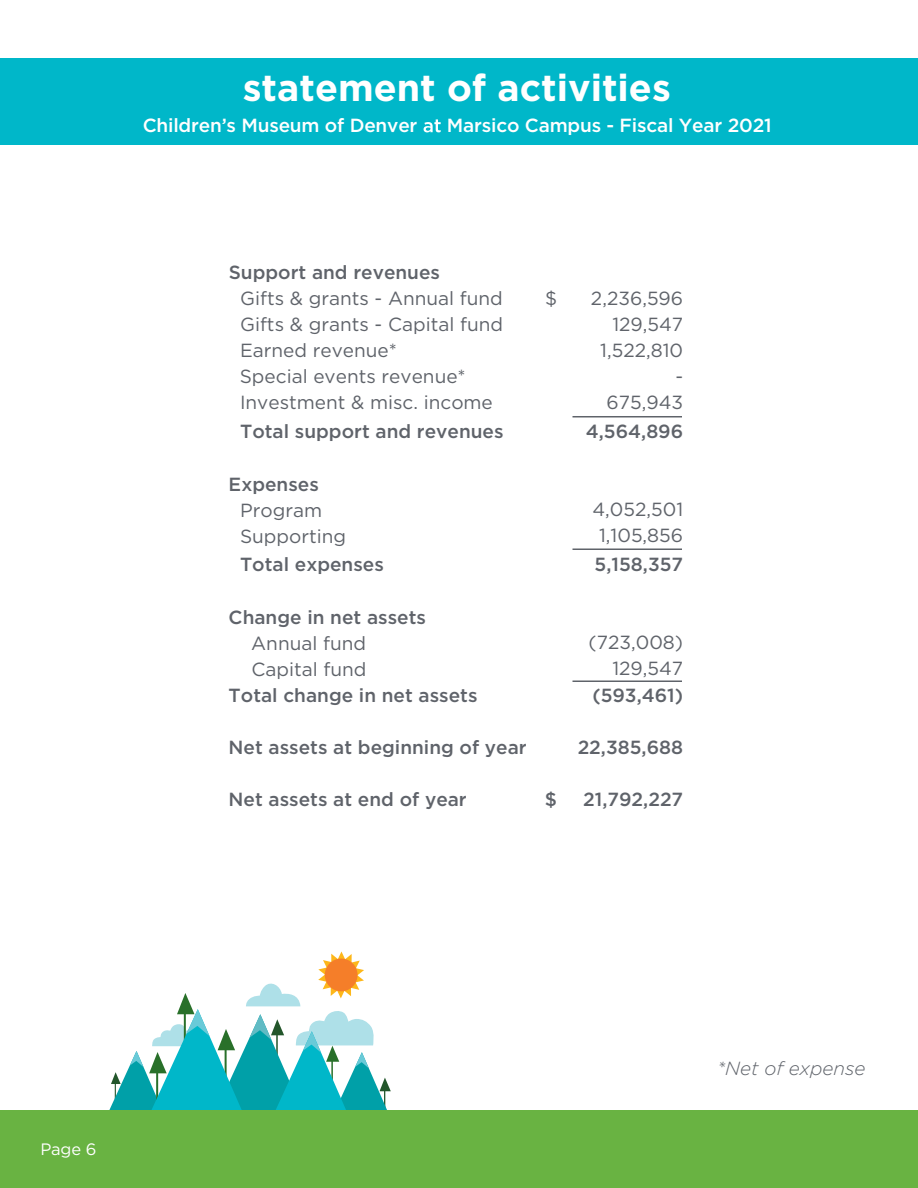
<style>
.page{position:relative;width:918px;height:1188px;background:#fff}
.page>*{position:absolute;margin:0;border:0;box-sizing:border-box;transform-origin:0 0}
.t1{font:700 37.5px "Gotham";color:#fff}
.t2{font:19.05px "Gotham";color:#5f636a}
.t3{font:500 19.05px "Gotham";color:#5f636a}
.t4{font:500 19.05px "Gotham";letter-spacing:-.01em;color:#fff}
.t5{font:italic 300 19.05px "Gotham";color:#5f636a}
.t6{font:16.5px "Gotham";color:#fff}
</style>
<div class="page">
<div style="left:0;top:58px;width:918px;height:88px;background:#00b7c9"></div>
<svg style="left:109px;top:951px;width:282px;height:159px"></svg>
<div style="left:325px;top:959px;width:33px;height:32px;background:#f57e29;border-radius:50%"></div>
<div style="left:0;top:1110px;width:918px;height:78px;background:#69b342"></div>
<hr style="left:573px;top:416px;width:109px;height:1px;background:#5f636a">
<hr style="left:573px;top:548px;width:109px;height:2px;background:#5f636a">
<hr style="left:573px;top:680px;width:109px;height:2px;background:#5f636a">
<svg style="left:424px;top:119px;width:17px;height:13px"></svg>
<h1 class="t1" style="left:243px;top:63px;width:430px">statement of activities</h1>
<p class="t4" style="left:143px;top:113px;width:276px">Children’s Museum of Denver</p>
<p class="t4" style="left:447px;top:113px;width:326px">Marsico Campus - Fiscal Year 2021</p>
<p class="t3" style="left:229px;top:260px;width:213px">Support and revenues</p>
<p class="t2" style="left:240px;top:286px;width:264px">Gifts &amp; grants - Annual fund</p>
<p class="t2" style="left:545px;top:286px;width:14px">$</p>
<p class="t2" style="left:591px;top:286px;width:94px">2,236,596</p>
<p class="t2" style="left:240px;top:312px;width:265px">Gifts &amp; grants - Capital fund</p>
<p class="t2" style="left:612px;top:312px;width:72px">129,547</p>
<p class="t2" style="left:240px;top:338px;width:158px">Earned revenue*</p>
<p class="t2" style="left:600px;top:338px;width:84px">1,522,810</p>
<p class="t2" style="left:240px;top:364px;width:227px">Special events revenue*</p>
<p class="t2" style="left:675px;top:364px;width:9px">-</p>
<p class="t2" style="left:240px;top:390px;width:254px">Investment &amp; misc. income</p>
<p class="t2" style="left:607px;top:390px;width:78px">675,943</p>
<p class="t3" style="left:240px;top:419px;width:265px">Total support and revenues</p>
<p class="t3" style="left:586px;top:419px;width:99px">4,564,896</p>
<p class="t3" style="left:229px;top:472px;width:92px">Expenses</p>
<p class="t2" style="left:240px;top:498px;width:83px">Program</p>
<p class="t2" style="left:593px;top:497px;width:92px">4,052,501</p>
<p class="t2" style="left:240px;top:524px;width:108px">Supporting</p>
<p class="t2" style="left:599px;top:523px;width:86px">1,105,856</p>
<p class="t3" style="left:240px;top:552px;width:145px">Total expenses</p>
<p class="t3" style="left:595px;top:552px;width:90px">5,158,357</p>
<p class="t3" style="left:229px;top:605px;width:199px">Change in net assets</p>
<p class="t2" style="left:251px;top:631px;width:116px">Annual fund</p>
<p class="t2" style="left:589px;top:630px;width:96px">(723,008)</p>
<p class="t2" style="left:251px;top:657px;width:117px">Capital fund</p>
<p class="t2" style="left:612px;top:656px;width:72px">129,547</p>
<p class="t3" style="left:229px;top:683px;width:251px">Total change in net assets</p>
<p class="t3" style="left:592px;top:683px;width:92px">(593,461)</p>
<p class="t3" style="left:229px;top:735px;width:300px">Net assets at beginning of year</p>
<p class="t3" style="left:578px;top:735px;width:107px">22,385,688</p>
<p class="t3" style="left:229px;top:786px;width:240px">Net assets at end of year</p>
<p class="t3" style="left:545px;top:786px;width:14px">$</p>
<p class="t3" style="left:583px;top:786px;width:101px">21,792,227</p>
<p class="t6" style="left:40px;top:1138px;width:58px">Page 6</p>
<p class="t5" style="left:717px;top:1056px;width:150px">*Net of expense</p>
</div>
